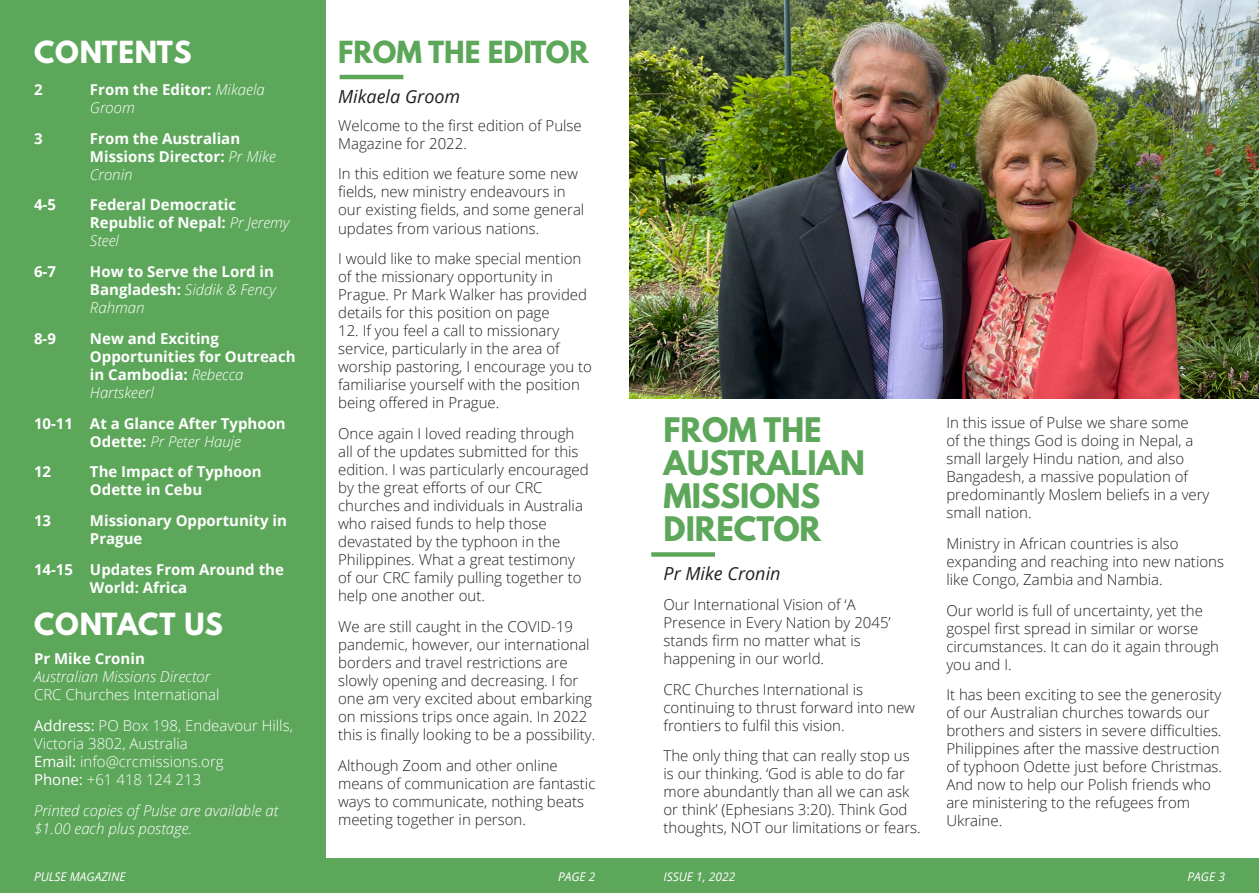
<style>
.page{position:relative;width:1259px;height:893px;background:#fff}
.page>*{position:absolute;margin:0;border:0;box-sizing:border-box;transform-origin:0 0}
.Calendar_Day_Names{font:700 30px/33px "League Spartan";color:#5da75b}
.Calendar_Day_Names-2{font:700 27px "League Spartan";color:#5da75b}
.Calendar_Day_Names-3{font:700 27px "League Spartan";letter-spacing:.01em;color:#fff}
.Calendar_Day_Names-4{font:700 27px "League Spartan";letter-spacing:.03em;color:#fff}
.Calendar_Day_Names-5{font:italic 18px "Open Sans";color:#231f20}
.Calendar_Day_Names-6{font:300 15px/18px "Open Sans";color:#231f20}
.Calendar_Day_Names-7{font:700 15px/18px "Open Sans";color:#fff}
.Calendar_Day_Names-8{font:italic 300 15px/18px "Open Sans";color:#fff}
.Calendar_Day_Names-9{font:300 15px/18px "Open Sans";color:#fff}
.t1{font:italic 12px "Open Sans";color:#fff}
.s1{font-weight:300;font-style:italic}
.s2{font-weight:700;font-style:normal}
.s3{font-style:normal}
.s4{font-weight:400}
</style>
<div class="page">
<div style="left:0;top:859px;width:629px;height:34px;background:#5da75b"></div>
<div style="left:629px;top:859px;width:630px;height:34px;background:#5da75b"></div>
<div style="left:0;top:0;width:325px;height:859px;background:#5da75b"></div>
<img style="left:630px;top:0;width:629px;height:398px">
<hr style="left:340px;top:75px;width:63px;height:4px;background:#5da75b">
<div style="left:651px;top:552px;width:64px;height:5px;background:#5da75b"></div>
<p class="Calendar_Day_Names-4" style="left:34px;top:31px;width:159px">CONTENTS</p>
<p class="Calendar_Day_Names-7" style="left:34px;top:80px;width:10px">2</p>
<p class="Calendar_Day_Names-7" style="left:90px;top:80px;width:176px">From the Editor: <span class="s1">Mikaela<br>Groom</span></p>
<p class="Calendar_Day_Names-7" style="left:34px;top:129px;width:10px">3</p>
<p class="Calendar_Day_Names-7" style="left:90px;top:129px;width:187px">From the Australian<br>Missions Director: <span class="s1">Pr Mike<br>Cronin</span></p>
<p class="Calendar_Day_Names-7" style="left:34px;top:196px;width:23px">4-5</p>
<p class="Calendar_Day_Names-7" style="left:90px;top:196px;width:201px">Federal Democratic<br>Republic of Nepal: <span class="s1">Pr Jeremy<br>Steel</span></p>
<p class="Calendar_Day_Names-7" style="left:34px;top:262px;width:23px">6-7</p>
<p class="Calendar_Day_Names-7" style="left:90px;top:262px;width:188px">How to Serve the Lord in<br>Bangladesh: <span class="s1">Siddik &amp; Fency<br>Rahman</span></p>
<p class="Calendar_Day_Names-7" style="left:34px;top:329px;width:23px">8-9</p>
<p class="Calendar_Day_Names-7" style="left:90px;top:329px;width:207px">New and Exciting<br>Opportunities for Outreach in Cambodia: <span class="s1">Rebecca<br>Hartskeerl</span></p>
<p class="Calendar_Day_Names-7" style="left:90px;top:414px;width:197px;text-indent:-56px">10-11 At a Glance After Typhoon<br>Odette: <span class="s1">Pr Peter Hauje</span></p>
<p class="Calendar_Day_Names-7" style="left:34px;top:463px;width:19px">12</p>
<p class="Calendar_Day_Names-7" style="left:90px;top:463px;width:173px">The Impact of Typhoon<br>Odette in Cebu</p>
<p class="Calendar_Day_Names-7" style="left:34px;top:511px;width:19px">13</p>
<p class="Calendar_Day_Names-7" style="left:90px;top:511px;width:198px">Missionary Opportunity in<br>Prague</p>
<p class="Calendar_Day_Names-7" style="left:90px;top:560px;width:195px;text-indent:-56px">14-15 Updates From Around the<br>World: Africa</p>
<p class="Calendar_Day_Names-3" style="left:34px;top:603px;width:190px">CONTACT US</p>
<p class="Calendar_Day_Names-8" style="left:34px;top:649px;width:187px"><span class="s2">Pr Mike Cronin<br></span>Australian Missions Director<br><span class="s3">CRC Churches International</span></p>
<p class="Calendar_Day_Names-9" style="left:34px;top:716px;width:260px"><span class="s4">Address:</span> PO Box 198, Endeavour Hills,<br>Victoria 3802, Australia<br><span class="s4">Email:</span> info@crcmissions.org<br><span class="s4">Phone:</span> +61 418 124 213</p>
<p class="Calendar_Day_Names-8" style="left:34px;top:801px;width:246px">Printed copies of Pulse are available at $1.00 each plus postage.</p>
<p class="Calendar_Day_Names-2" style="left:338px;top:31px;width:252px">FROM THE EDITOR</p>
<p class="Calendar_Day_Names-5" style="left:338px;top:84px;width:124px">Mikaela Groom</p>
<p class="Calendar_Day_Names-6" style="left:338px;top:116px;width:245px">Welcome to the first edition of Pulse<br>Magazine for 2022.</p>
<p class="Calendar_Day_Names-6" style="left:338px;top:165px;width:248px">In this edition we feature some new fields, new ministry endeavours in our existing fields, and some general updates from various nations.</p>
<p class="Calendar_Day_Names-6" style="left:338px;top:249px;width:250px">I would like to make special mention of the missionary opportunity in Prague. Pr Mark Walker has provided details for this position on page</p>
<p class="Calendar_Day_Names-6" style="left:338px;top:321px;width:255px">12. If you feel a call to missionary service, particularly in the area of worship pastoring, I encourage you to familiarise yourself with the position being offered in Prague.</p>
<p class="Calendar_Day_Names-6" style="left:338px;top:424px;width:252px">Once again I loved reading through all of the updates submitted for this edition. I was particularly encouraged by the great efforts of our CRC churches and individuals in Australia who raised funds to help those devastated by the typhoon in the Philippines. What a great testimony of our CRC family pulling together to help one another out.</p>
<p class="Calendar_Day_Names-6" style="left:338px;top:617px;width:259px">We are still caught in the COVID-19 pandemic, however, our international borders and travel restrictions are slowly opening and decreasing. I for one am very excited about embarking on missions trips once again. In 2022 this is finally looking to be a possibility.</p>
<p class="Calendar_Day_Names-6" style="left:338px;top:756px;width:259px">Although Zoom and other online means of communication are fantastic ways to communicate, nothing beats meeting together in person.</p>
<p class="Calendar_Day_Names" style="left:663px;top:413px;width:203px">FROM THE<br>AUSTRALIAN<br>MISSIONS<br>DIRECTOR</p>
<p class="Calendar_Day_Names-5" style="left:663px;top:561px;width:119px">Pr Mike Cronin</p>
<p class="Calendar_Day_Names-6" style="left:663px;top:595px;width:229px">Our International Vision of ‘A<br>Presence in Every Nation by 2045’ stands firm no matter what is happening in our world.</p>
<p class="Calendar_Day_Names-6" style="left:663px;top:680px;width:253px">CRC Churches International is continuing to thrust forward into new frontiers to fulfil this vision.</p>
<p class="Calendar_Day_Names-6" style="left:663px;top:747px;width:259px">The only thing that can really stop us is our thinking. ‘God is able to do far more abundantly than all we can ask or think’ (Ephesians 3:20). Think God thoughts, NOT our limitations or fears.</p>
<p class="Calendar_Day_Names-6" style="left:946px;top:413px;width:265px">In this issue of Pulse we share some<br>of the things God is doing in Nepal, a small largely Hindu nation, and also<br>Bangadesh, a massive population of predominantly Moslem beliefs in a very small nation.</p>
<p class="Calendar_Day_Names-6" style="left:946px;top:534px;width:279px">Ministry in African countries is also expanding and reaching into new nations like Congo, Zambia and Nambia.</p>
<p class="Calendar_Day_Names-6" style="left:946px;top:601px;width:274px">Our world is full of uncertainty, yet the gospel first spread in similar or worse circumstances. It can do it again through you and I.</p>
<p class="Calendar_Day_Names-6" style="left:946px;top:686px;width:277px">It has been exciting to see the generosity of our Australian churches towards our brothers and sisters in severe difficulties.<br>Philippines after the massive destruction of typhoon Odette just before Christmas.<br>And now to help our Polish friends who are ministering to the refugees from Ukraine.</p>
<p class="t1" style="left:34px;top:868px;width:93px">PULSE MAGAZINE</p>
<p class="t1" style="left:558px;top:868px;width:39px">PAGE 2</p>
<p class="t1" style="left:663px;top:868px;width:73px">ISSUE 1, 2022</p>
<p class="t1" style="left:1187px;top:868px;width:39px">PAGE 3</p>
</div>
